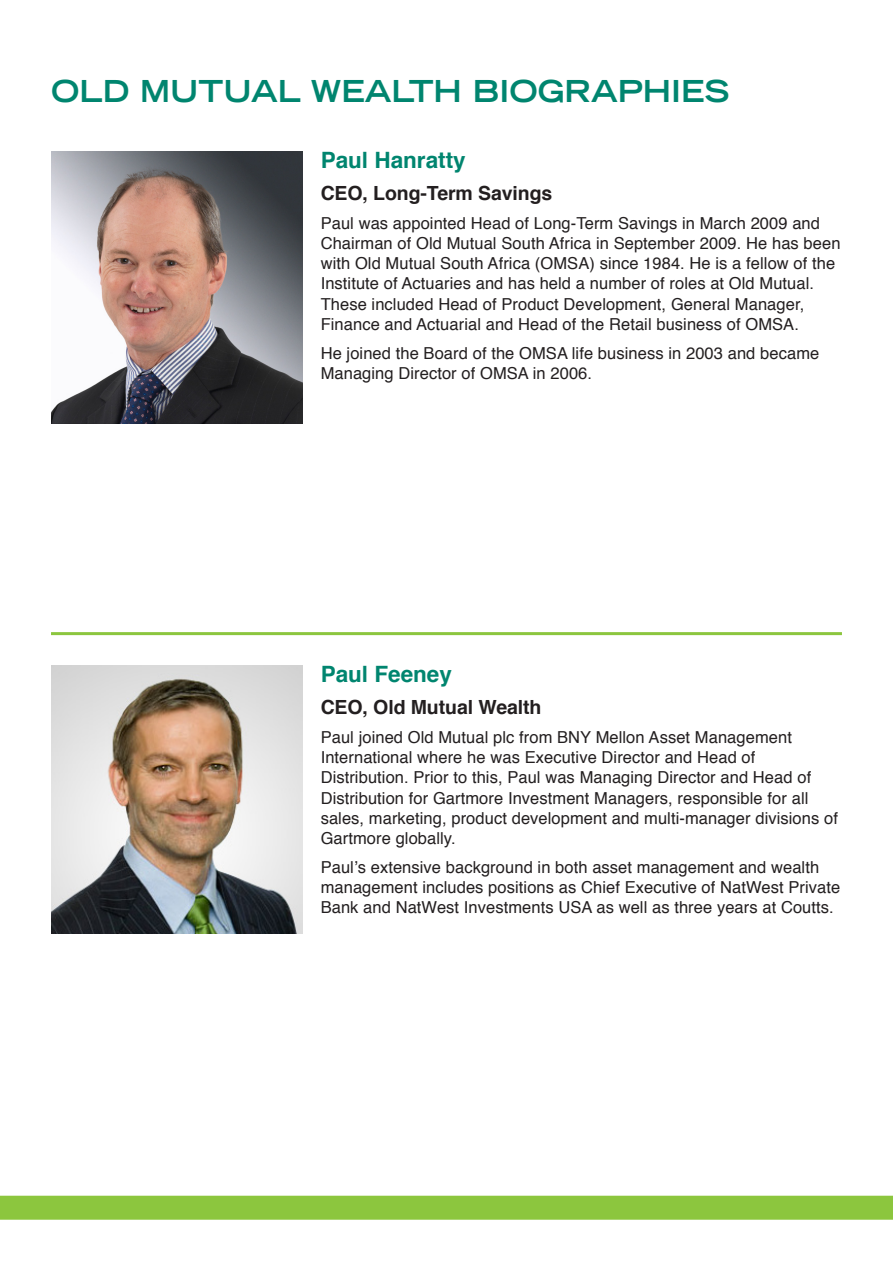
<style>
.page{position:relative;width:893px;height:1263px;background:#fff}
.page>*{position:absolute;margin:0;border:0;box-sizing:border-box;transform-origin:0 0}
.t1{font:700 expanded 30px "Trade Gothic LT";color:#00856f}
.OM_Subhead{font:700 22.5px "Helvetica";color:#00856f}
.OM_Intro{font:700 19.5px "Helvetica";letter-spacing:-.005em;color:#231f20}
.OM_Body{font:16.5px/20.2px "Helvetica";letter-spacing:.005em;color:#231f20}
</style>
<div class="page">
<img style="left:51px;top:151px;width:252px;height:272px">
<img style="left:51px;top:665px;width:252px;height:269px">
<hr style="left:51px;top:632px;width:791px;height:3px;background:#8cc63e">
<div style="left:0;top:1196px;width:893px;height:24px;background:#8cc63e"></div>
<p class="t1" style="left:51px;top:72px;width:680px">OLD MUTUAL WEALTH BIOGRAPHIES</p>
<p class="OM_Subhead" style="left:321px;top:142px;width:147px">Paul Hanratty</p>
<p class="OM_Intro" style="left:321px;top:177px;width:233px">CEO, Long-Term Savings</p>
<p class="OM_Body" style="left:321px;top:213px;width:521px">Paul was appointed Head of Long-Term Savings in March 2009 and Chairman of Old Mutual South Africa in September 2009. He has been with Old Mutual South Africa (OMSA) since 1984. He is a fellow of the Institute of Actuaries and has held a number of roles at Old Mutual.<br>These included Head of Product Development, General Manager, Finance and Actuarial and Head of the Retail business of OMSA.</p>
<p class="OM_Body" style="left:321px;top:343px;width:500px">He joined the Board of the OMSA life business in 2003 and became<br>Managing Director of OMSA in 2006.</p>
<p class="OM_Subhead" style="left:321px;top:656px;width:133px">Paul Feeney</p>
<p class="OM_Intro" style="left:321px;top:691px;width:222px">CEO, Old Mutual Wealth</p>
<p class="OM_Body" style="left:321px;top:727px;width:519px">Paul joined Old Mutual plc from BNY Mellon Asset Management International where he was Executive Director and Head of Distribution. Prior to this, Paul was Managing Director and Head of Distribution for Gartmore Investment Managers, responsible for all sales, marketing, product development and multi-manager divisions of Gartmore globally.</p>
<p class="OM_Body" style="left:321px;top:857px;width:521px">Paul’s extensive background in both asset management and wealth management includes positions as Chief Executive of NatWest Private<br>Bank and NatWest Investments USA as well as three years at Coutts.</p>
</div>
